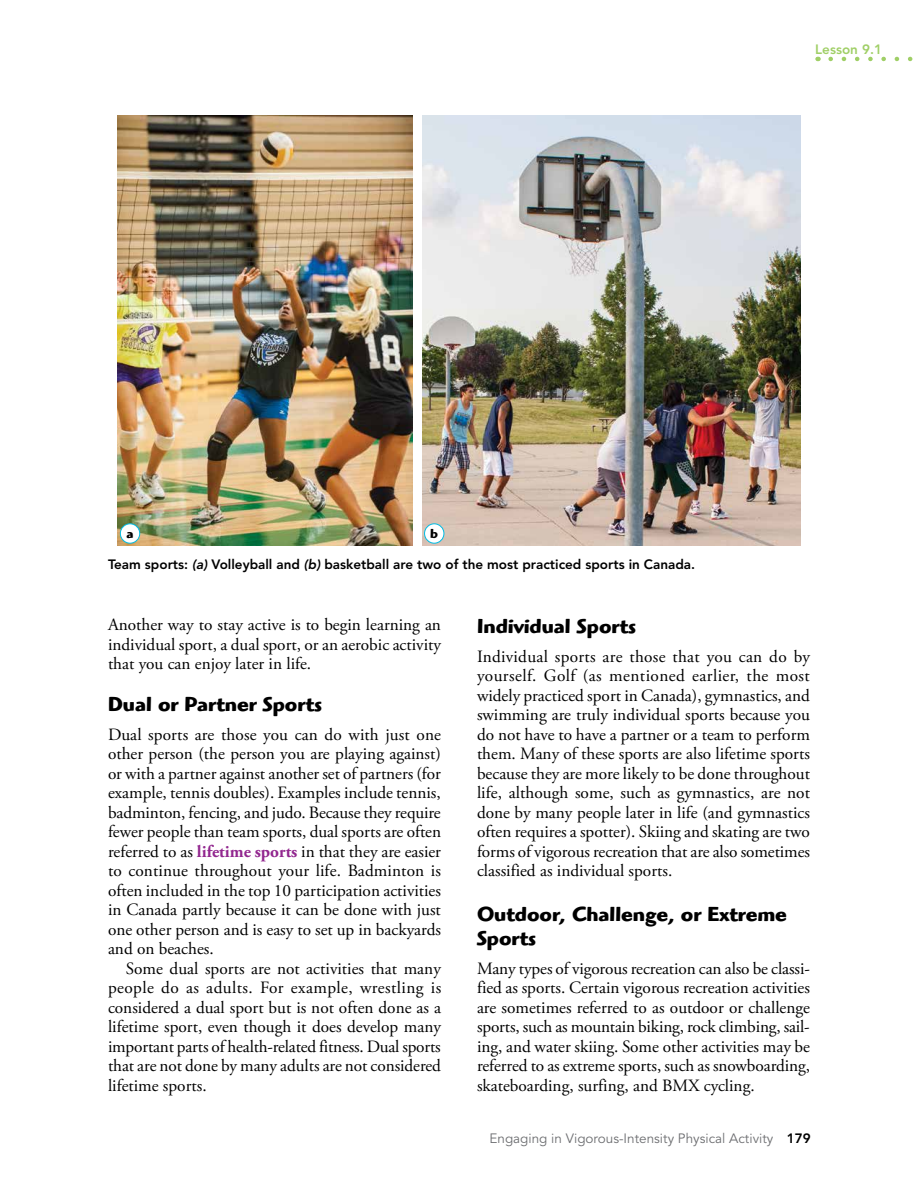
<style>
.page{position:relative;width:918px;height:1188px;background:#fff}
.page>*{position:absolute;margin:0;border:0;box-sizing:border-box;transform-origin:0 0}
.t1{font:700 21px/24px "Highlander Std";color:#000}
.t2{font:17.25px/19.5px "Adobe Garamond Pro";color:#000;text-align:justify}
.t3{font:800 13.5px "Avenir LT Std";color:#000}
.t4{font:13.5px "Avenir LT Std";color:#6d6e71}
.t5{font:800 13.5px "Avenir LT Std";color:#a0cf67}
.t6{font:700 13.5px "Highlander Std";color:#000}
.s1{font-style:italic}
.s2{font-weight:700;color:#92278f}
.s3{font-weight:800;color:#000}
</style>
<div class="page">
<img style="left:118px;top:116px;width:294px;height:430px">
<img style="left:423px;top:116px;width:377px;height:430px">
<div style="left:120px;top:524px;width:20px;height:19px;background:#fff;border-radius:50%"></div>
<div style="left:120px;top:523px;width:20px;height:21px;border:1px solid #00bce4;border-radius:50%"></div>
<div style="left:425px;top:524px;width:19px;height:19px;background:#fff;border-radius:50%"></div>
<div style="left:424px;top:523px;width:20px;height:21px;border:1px solid #00bce4;border-radius:50%"></div>
<svg style="left:831px;top:57px;width:82px;height:4px"></svg>
<p class="t5" style="left:815px;top:41px;width:68px">Lesson 9.1</p>
<p class="t6" style="left:127px;top:525px;width:9px">a</p>
<p class="t6" style="left:430px;top:525px;width:9px">b</p>
<p class="t3" style="left:108px;top:556px;width:589px">Team sports: <span class="s1">(a)</span> Volleyball and <span class="s1">(b)</span> basketball are two of the most practiced sports in Canada.</p>
<p class="t2" style="left:108px;top:616px;width:335px">Another way to stay active is to begin learning an individual sport, a dual sport, or an aerobic activity that you can enjoy later in life.</p>
<p class="t1" style="left:108px;top:692px;width:216px">Dual or Partner Sports</p>
<p class="t2" style="left:108px;top:725px;width:335px">Dual sports are those you can do with just one other person (the person you are playing against) or with a partner against another set of partners (for example, tennis doubles). Examples include tennis, badminton, fencing, and judo. Because they require fewer people than team sports, dual sports are often referred to as <span class="s2">lifetime sports</span> in that they are easier to continue throughout your life. Badminton is often included in the top 10 participation activities in Canada partly because it can be done with just one other person and is easy to set up in backyards and on beaches.</p>
<p class="t2" style="left:108px;top:959px;width:335px;text-indent:18px">Some dual sports are not activities that many people do as adults. For example, wrestling is considered a dual sport but is not often done as a lifetime sport, even though it does develop many important parts of health-related fitness. Dual sports that are not done by many adults are not considered lifetime sports.</p>
<p class="t1" style="left:477px;top:615px;width:161px">Individual Sports</p>
<p class="t2" style="left:477px;top:647px;width:335px">Individual sports are those that you can do by yourself. Golf (as mentioned earlier, the most widely practiced sport in Canada), gymnastics, and swimming are truly individual sports because you do not have to have a partner or a team to perform them. Many of these sports are also lifetime sports because they are more likely to be done throughout life, although some, such as gymnastics, are not done by many people later in life (and gymnastics often requires a spotter). Skiing and skating are two forms of vigorous recreation that are also sometimes classified as individual sports.</p>
<p class="t1" style="left:477px;top:903px;width:311px">Outdoor, Challenge, or Extreme<br>Sports</p>
<p class="t2" style="left:477px;top:959px;width:335px">Many types of vigorous recreation can also be classi&shy;fied as sports. Certain vigorous recreation activities are sometimes referred to as outdoor or challenge sports, such as mountain biking, rock climbing, sail&shy;ing, and water skiing. Some other activities may be referred to as extreme sports, such as snowboarding, skateboarding, surfing, and BMX cycling.</p>
<p class="t4" style="left:490px;top:1131px;width:323px">Engaging in Vigorous-Intensity Physical Activity <span class="s3">179</span></p>
</div>
